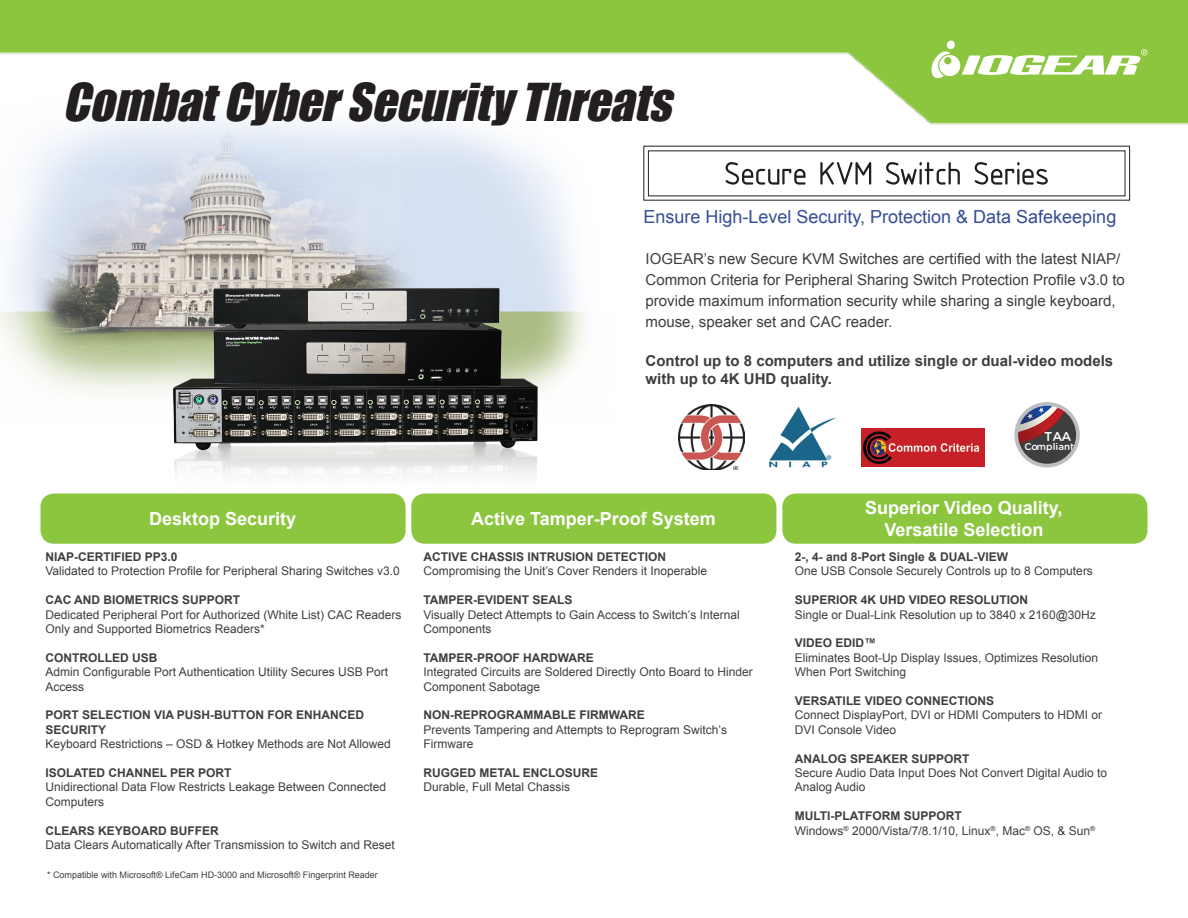
<style>
.page{position:relative;width:1188px;height:918px;background:#fff}
.page>*{position:absolute;margin:0;border:0;box-sizing:border-box;transform-origin:0 0}
.t1{font:italic 48px "Impact";color:#231f20}
.t2{font:700 18px/21.6px "Arial";color:#fff;text-align:center}
.main_Arial_8{font:18px "Arial";color:#354d96}
.main_Arial_8-2{font:15px/21px "Arial";color:#3e3e3f}
.main_Arial_8_BOLD{font:700 15px/18px "Arial";color:#3e3e3f}
.t3{font:500 12.9px "Gotham Rounded";color:#fff}
.main_Arial_8-3{font:12px/14.4px "Arial";color:#3e3e3f}
.main_Arial_8_BOLD-2{font:700 12px/14.4px "Arial";color:#3e3e3f}
.main_Arial_8-4{font:700 12px "Arial";color:#3e3e3f}
.t4{font:500 9.75px "Gotham Rounded";color:#fff}
.main_Arial_8-5{font:9px "Arial";color:#3e3e3f}
</style>
<div class="page">
<img style="left:0;top:135px;width:586px;height:258px">
<img style="left:769px;top:406px;width:67px;height:62px">
<img style="left:861px;top:429px;width:123px;height:38px">
<img style="left:678px;top:404px;width:66px;height:66px">
<div style="left:1016px;top:404px;width:62px;height:62px;background:#3e3e3f;border-radius:50%"></div>
<svg style="left:1019px;top:405px;width:56px;height:39px"></svg>
<div style="left:1014px;top:402px;width:66px;height:65px;border:4px solid #bcbdc0;border-radius:50%"></div>
<img style="left:158px;top:271px;width:396px;height:233px">
<img style="left:0;top:0;width:1188px;height:135px">
<svg style="left:930px;top:40px;width:217px;height:39px"></svg>
<div style="left:40px;top:494px;width:366px;height:50px;background:#8bc63e;border-radius:14px"></div>
<div style="left:411px;top:494px;width:365px;height:50px;background:#8bc63e;border-radius:14px"></div>
<div style="left:782px;top:494px;width:365px;height:50px;background:#8bc63e;border-radius:14px"></div>
<svg style="left:726px;top:162px;width:322px;height:23px"></svg>
<p class="t1" style="left:63px;top:65px;width:625px">CombatCyberSecurityThreats</p>
<p class="main_Arial_8" style="left:643px;top:205px;width:474px">Ensure High-Level Security, Protection &amp; Data Safekeeping</p>
<p class="main_Arial_8-2" style="left:646px;top:248px;width:481px">IOGEAR’s new Secure KVM Switches are certified with the latest NIAP/ Common Criteria for Peripheral Sharing Switch Protection Profile v3.0 to provide maximum information security while sharing a single keyboard, mouse, speaker set and CAC reader.</p>
<p class="main_Arial_8_BOLD" style="left:646px;top:352px;width:469px">Control up to 8 computers and utilize single or dual-video models with up to 4K UHD quality.</p>
<p class="t3" style="left:1044px;top:427px;width:29px">TAA</p>
<p class="t4" style="left:1024px;top:439px;width:51px">Compliant</p>
<p class="t2" style="left:149px;top:509px;width:149px">Desktop Security</p>
<p class="t2" style="left:471px;top:509px;width:246px">Active Tamper-Proof System</p>
<p class="t2" style="left:865px;top:498px;width:199px">Superior Video Quality,<br>Versatile Selection</p>
<p class="main_Arial_8_BOLD-2" style="left:423px;top:550px;width:244px">ACTIVE CHASSIS INTRUSION DETECTION</p>
<p class="main_Arial_8-3" style="left:423px;top:564px;width:285px">Compromising the Unit’s Cover Renders it Inoperable</p>
<p class="main_Arial_8_BOLD-2" style="left:423px;top:593px;width:151px">TAMPER-EVIDENT SEALS</p>
<p class="main_Arial_8-3" style="left:423px;top:607px;width:318px">Visually Detect Attempts to Gain Access to Switch’s Internal<br>Components</p>
<p class="main_Arial_8_BOLD-2" style="left:423px;top:651px;width:172px">TAMPER-PROOF HARDWARE</p>
<p class="main_Arial_8-3" style="left:423px;top:665px;width:331px">Integrated Circuits are Soldered Directly Onto Board to Hinder<br>Component Sabotage</p>
<p class="main_Arial_8_BOLD-2" style="left:423px;top:708px;width:223px">NON-REPROGRAMMABLE FIRMWARE</p>
<p class="main_Arial_8-3" style="left:423px;top:723px;width:305px">Prevents Tampering and Attempts to Reprogram Switch’s<br>Firmware</p>
<p class="main_Arial_8_BOLD-2" style="left:423px;top:766px;width:176px">RUGGED METAL ENCLOSURE</p>
<p class="main_Arial_8-3" style="left:423px;top:780px;width:148px">Durable, Full Metal Chassis</p>
<p class="main_Arial_8-4" style="left:45px;top:549px;width:134px">NIAP-CERTIFIED PP3.0</p>
<p class="main_Arial_8-3" style="left:45px;top:564px;width:356px">Validated to Protection Profile for Peripheral Sharing Switches v3.0</p>
<p class="main_Arial_8-4" style="left:45px;top:592px;width:196px">CAC AND BIOMETRICS SUPPORT</p>
<p class="main_Arial_8-3" style="left:45px;top:607px;width:358px">Dedicated Peripheral Port for Authorized (White List) CAC Readers<br>Only and Supported Biometrics Readers*</p>
<p class="main_Arial_8-4" style="left:45px;top:650px;width:113px">CONTROLLED USB</p>
<p class="main_Arial_8-3" style="left:45px;top:665px;width:344px">Admin Configurable Port Authentication Utility Secures USB Port<br>Access</p>
<p class="main_Arial_8_BOLD-2" style="left:45px;top:708px;width:320px">PORT SELECTION VIA PUSH-BUTTON FOR ENHANCED<br>SECURITY</p>
<p class="main_Arial_8-3" style="left:45px;top:737px;width:347px">Keyboard Restrictions – OSD &amp; Hotkey Methods are Not Allowed</p>
<p class="main_Arial_8_BOLD-2" style="left:45px;top:766px;width:188px">ISOLATED CHANNEL PER PORT</p>
<p class="main_Arial_8-3" style="left:45px;top:780px;width:342px">Unidirectional Data Flow Restricts Leakage Between Connected<br>Computers</p>
<p class="main_Arial_8_BOLD-2" style="left:45px;top:824px;width:175px">CLEARS KEYBOARD BUFFER</p>
<p class="main_Arial_8-3" style="left:45px;top:838px;width:351px">Data Clears Automatically After Transmission to Switch and Reset</p>
<p class="main_Arial_8_BOLD-2" style="left:795px;top:550px;width:215px">2-, 4- and 8-Port Single &amp; DUAL-VIEW</p>
<p class="main_Arial_8-3" style="left:795px;top:564px;width:300px">One USB Console Securely Controls up to 8 Computers</p>
<p class="main_Arial_8-4" style="left:795px;top:592px;width:235px">SUPERIOR 4K UHD VIDEO RESOLUTION</p>
<p class="main_Arial_8-3" style="left:795px;top:607px;width:302px">Single or Dual-Link Resolution up to 3840 x 2160@30Hz</p>
<p class="main_Arial_8-4" style="left:795px;top:635px;width:83px">VIDEO EDID™</p>
<p class="main_Arial_8-3" style="left:795px;top:651px;width:305px">Eliminates Boot-Up Display Issues, Optimizes Resolution<br>When Port Switching</p>
<p class="main_Arial_8-4" style="left:795px;top:693px;width:201px">VERSATILE VIDEO CONNECTIONS</p>
<p class="main_Arial_8-3" style="left:795px;top:708px;width:309px">Connect DisplayPort, DVI or HDMI Computers to HDMI or<br>DVI Console Video</p>
<p class="main_Arial_8-4" style="left:795px;top:751px;width:176px">ANALOG SPEAKER SUPPORT</p>
<p class="main_Arial_8-3" style="left:795px;top:766px;width:314px">Secure Audio Data Input Does Not Convert Digital Audio to<br>Analog Audio</p>
<p class="main_Arial_8-4" style="left:795px;top:808px;width:168px">MULTI-PLATFORM SUPPORT</p>
<p class="main_Arial_8-3" style="left:795px;top:823px;width:302px">Windows<sup>®</sup> 2000/Vista/7/8.1/10, Linux<sup>®</sup>, Mac<sup>®</sup> OS, &amp; Sun<sup>®</sup></p>
<p class="main_Arial_8-5" style="left:47px;top:868px;width:332px">* Compatible with Microsoft® LifeCam HD-3000 and Microsoft® Fingerprint Reader</p>
</div>
